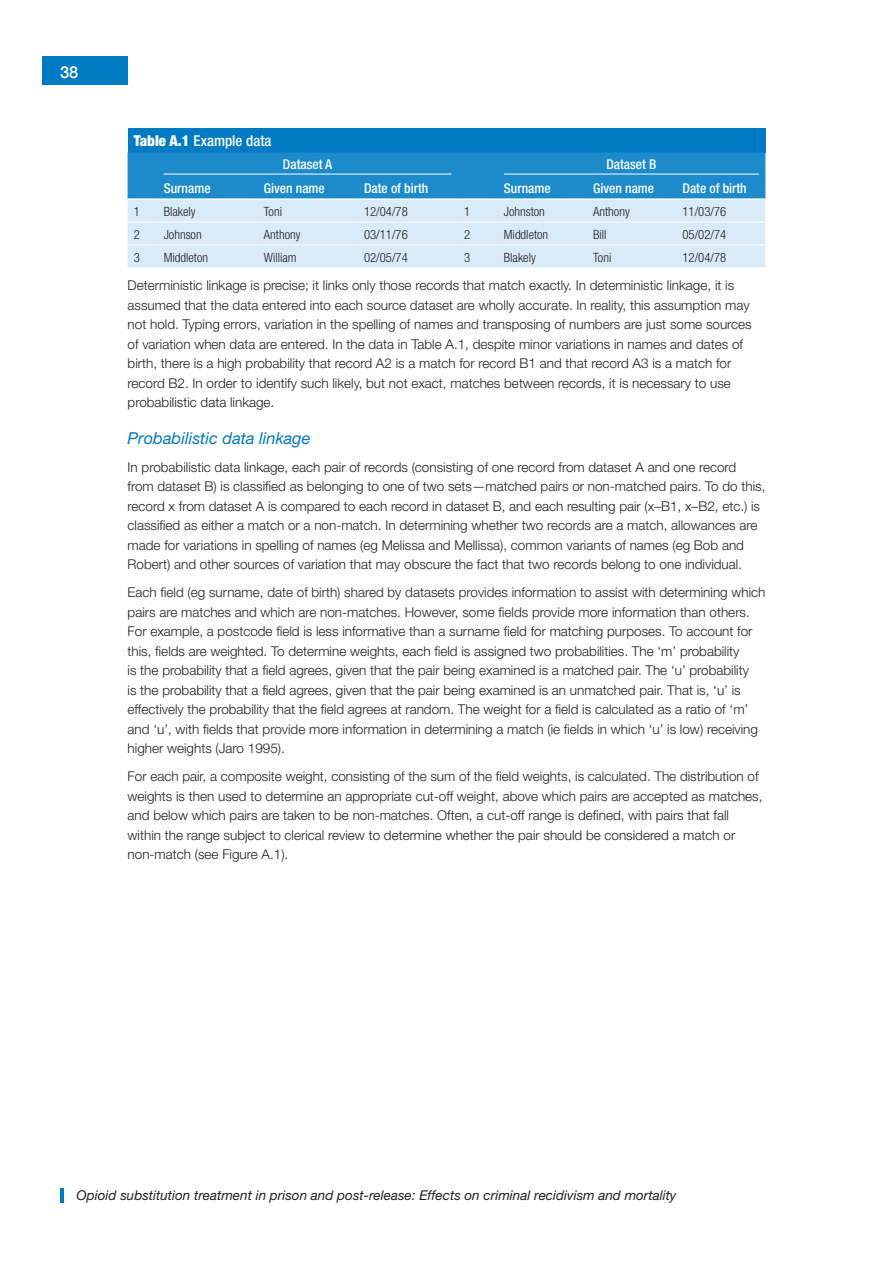
<style>
.page{position:relative;width:893px;height:1263px;background:#fff}
.page>*{position:absolute;margin:0;border:0;box-sizing:border-box;transform-origin:0 0}
.t1{font:italic 16.5px "Helvetica Neue LT";color:#007ac2}
.t2{font:500 16.5px "Helvetica Neue LT";color:#fff}
.Table_H1{font:500 condensed 15px "Helvetica Neue LT";color:#fff}
.body{font:300 13.5px/19.5px "Helvetica Neue LT";color:#231f20}
.t3{font:italic 13.5px "Helvetica Neue LT";color:#231f20}
.Table_H2_no-underlin{font:500 condensed 13.5px "Helvetica Neue LT";color:#fff}
.Table_H2_underline{font:500 condensed 13.5px "Helvetica Neue LT";color:#fff}
.Table_body{font:300 condensed 12.75px "Helvetica Neue LT";color:#231f20}
.s1{font-weight:900}
</style>
<div class="page">
<div style="left:43px;top:56px;width:85px;height:29px;background:#007ac2"></div>
<hr style="left:60px;top:1188px;width:4px;height:14px;background:#007ac2">
<div style="left:128px;top:128px;width:637px;height:24px;background:#007ac2"></div>
<svg style="left:128px;top:152px;width:637px;height:116px;background:#8fc5e6"></svg>
<hr style="left:157px;top:267px;width:100px;height:1px;background:#fff">
<hr style="left:257px;top:267px;width:101px;height:1px;background:#fff">
<hr style="left:358px;top:267px;width:100px;height:1px;background:#fff">
<hr style="left:458px;top:267px;width:39px;height:1px;background:#fff">
<hr style="left:497px;top:267px;width:90px;height:1px;background:#fff">
<hr style="left:587px;top:267px;width:89px;height:1px;background:#fff">
<hr style="left:676px;top:267px;width:89px;height:1px;background:#fff">
<hr style="left:164px;top:174px;width:287px;height:1px;background:#fff">
<hr style="left:504px;top:174px;width:255px;height:1px;background:#fff">
<p class="t2" style="left:60px;top:62px;width:20px">38</p>
<p class="Table_H1" style="left:134px;top:132px;width:139px"><span class="s1">Table A.1</span> Example data</p>
<p class="Table_H2_underline" style="left:283px;top:157px;width:51px">Dataset A</p>
<p class="Table_H2_underline" style="left:606px;top:157px;width:52px">Dataset B</p>
<p class="Table_H2_no-underlin" style="left:164px;top:180px;width:48px">Surname</p>
<p class="Table_H2_no-underlin" style="left:264px;top:180px;width:62px">Given name</p>
<p class="Table_H2_no-underlin" style="left:364px;top:180px;width:66px">Date of birth</p>
<p class="Table_H2_no-underlin" style="left:504px;top:180px;width:48px">Surname</p>
<p class="Table_H2_no-underlin" style="left:593px;top:180px;width:62px">Given name</p>
<p class="Table_H2_no-underlin" style="left:682px;top:180px;width:66px">Date of birth</p>
<p class="Table_body" style="left:134px;top:204px;width:8px">1</p>
<p class="Table_body" style="left:164px;top:204px;width:33px">Blakely</p>
<p class="Table_body" style="left:264px;top:204px;width:20px">Toni</p>
<p class="Table_body" style="left:364px;top:204px;width:45px">12/04/78</p>
<p class="Table_body" style="left:464px;top:204px;width:8px">1</p>
<p class="Table_body" style="left:504px;top:204px;width:43px">Johnston</p>
<p class="Table_body" style="left:593px;top:204px;width:38px">Anthony</p>
<p class="Table_body" style="left:682px;top:204px;width:45px">11/03/76</p>
<p class="Table_body" style="left:134px;top:227px;width:8px">2</p>
<p class="Table_body" style="left:164px;top:227px;width:39px">Johnson</p>
<p class="Table_body" style="left:264px;top:227px;width:38px">Anthony</p>
<p class="Table_body" style="left:364px;top:227px;width:45px">03/11/76</p>
<p class="Table_body" style="left:464px;top:227px;width:8px">2</p>
<p class="Table_body" style="left:504px;top:227px;width:46px">Middleton</p>
<p class="Table_body" style="left:593px;top:227px;width:15px">Bill</p>
<p class="Table_body" style="left:682px;top:227px;width:45px">05/02/74</p>
<p class="Table_body" style="left:134px;top:250px;width:8px">3</p>
<p class="Table_body" style="left:164px;top:250px;width:46px">Middleton</p>
<p class="Table_body" style="left:264px;top:250px;width:34px">William</p>
<p class="Table_body" style="left:364px;top:250px;width:45px">02/05/74</p>
<p class="Table_body" style="left:464px;top:250px;width:8px">3</p>
<p class="Table_body" style="left:504px;top:250px;width:33px">Blakely</p>
<p class="Table_body" style="left:593px;top:250px;width:20px">Toni</p>
<p class="Table_body" style="left:682px;top:250px;width:45px">12/04/78</p>
<p class="body" style="left:128px;top:275px;width:626px">Deterministic linkage is precise; it links only those records that match exactly. In deterministic linkage, it is assumed that the data entered into each source dataset are wholly accurate. In reality, this assumption may not hold. Typing errors, variation in the spelling of names and transposing of numbers are just some sources of variation when data are entered. In the data in Table A.1, despite minor variations in names and dates of birth, there is a high probability that record A2 is a match for record B1 and that record A3 is a match for record B2. In order to identify such likely, but not exact, matches between records, it is necessary to use probabilistic data linkage.</p>
<h3 class="t1" style="left:128px;top:428px;width:185px">Probabilistic data linkage</h3>
<p class="body" style="left:128px;top:457px;width:639px">In probabilistic data linkage, each pair of records (consisting of one record from dataset A and one record from dataset B) is classified as belonging to one of two sets—matched pairs or non-matched pairs. To do this, record x from dataset A is compared to each record in dataset B, and each resulting pair (x–B1, x–B2, etc.) is classified as either a match or a non-match. In determining whether two records are a match, allowances are made for variations in spelling of names (eg Melissa and Mellissa), common variants of names (eg Bob and Robert) and other sources of variation that may obscure the fact that two records belong to one individual.</p>
<p class="body" style="left:128px;top:582px;width:639px">Each field (eg surname, date of birth) shared by datasets provides information to assist with determining which pairs are matches and which are non-matches. However, some fields provide more information than others.<br>For example, a postcode field is less informative than a surname field for matching purposes. To account for this, fields are weighted. To determine weights, each field is assigned two probabilities. The ‘m’ probability<br>is the probability that a field agrees, given that the pair being examined is a matched pair. The ‘u’ probability<br>is the probability that a field agrees, given that the pair being examined is an unmatched pair. That is, ‘u’ is effectively the probability that the field agrees at random. The weight for a field is calculated as a ratio of ‘m’ and ‘u’, with fields that provide more information in determining a match (ie fields in which ‘u’ is low) receiving higher weights (Jaro 1995).</p>
<p class="body" style="left:128px;top:766px;width:636px">For each pair, a composite weight, consisting of the sum of the field weights, is calculated. The distribution of weights is then used to determine an appropriate cut-off weight, above which pairs are accepted as matches, and below which pairs are taken to be non-matches. Often, a cut-off range is defined, with pairs that fall within the range subject to clerical review to determine whether the pair should be considered a match or non-match (see Figure A.1).</p>
<p class="t3" style="left:77px;top:1187px;width:601px">Opioid substitution treatment in prison and post-release: Effects on criminal recidivism and mortality</p>
</div>
